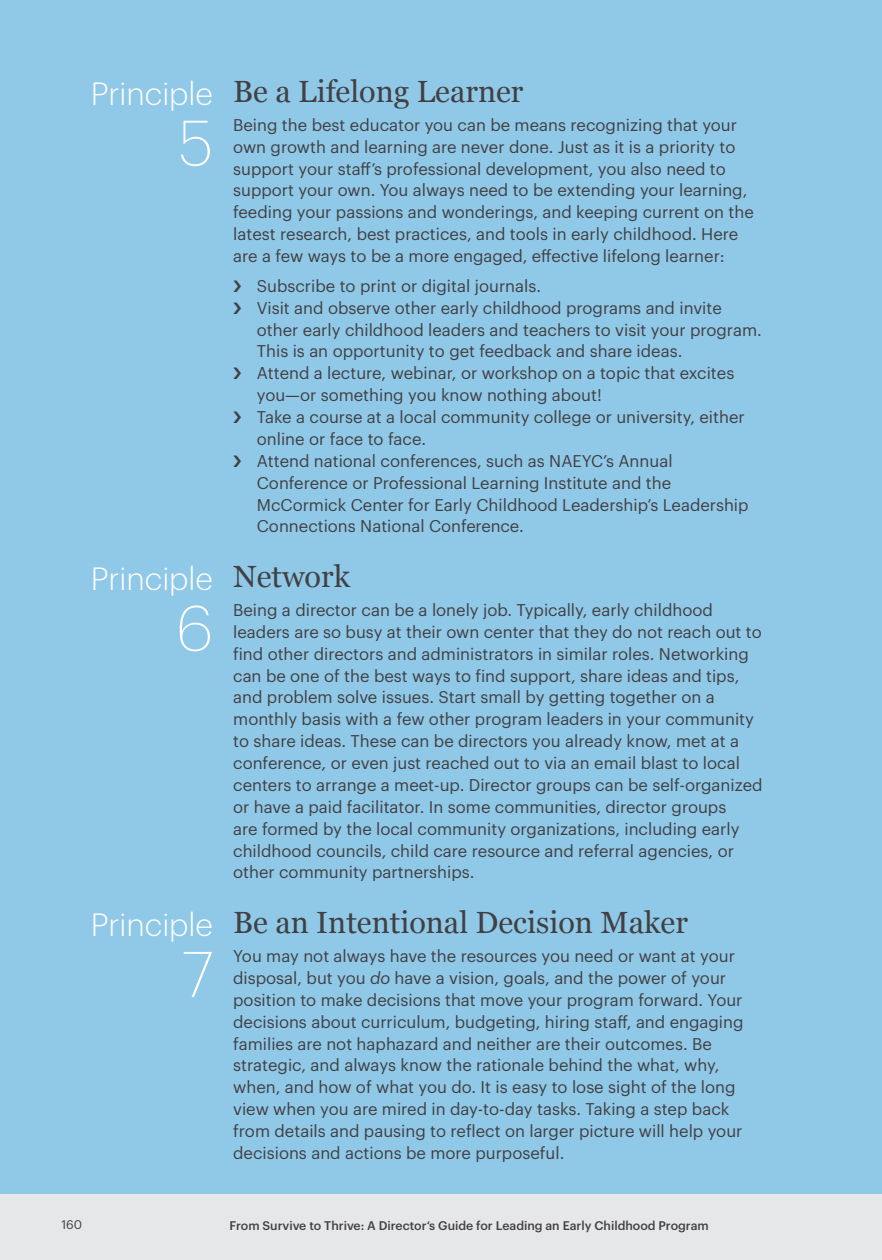
<style>
.page{position:relative;width:882px;height:1260px;background:#fff}
.page>*{position:absolute;margin:0;border:0;box-sizing:border-box;transform-origin:0 0}
.t1{font:200 63px "Graphik";color:#fff}
.t2{font:300 31.5px "Graphik";color:#fff}
.t3{font:30.62px "Georgia";color:#414042}
.t4{font:16.62px/21.9px "Graphik";color:#414042}
.t5{font:500 12.25px "Graphik";color:#414042}
.t6{font:12.25px "Graphik";color:#414042}
.s1{font-style:italic}
</style>
<div class="page">
<div style="left:0;top:1193px;width:882px;height:67px;background:#e6e7e8"></div>
<div style="left:0;top:0;width:882px;height:1193px;background:#90c8e8"></div>
<h2 class="t2" style="left:91px;top:70px;width:124px">Principle</h2>
<h1 class="t1" style="left:179px;top:98px;width:36px">5</h1>
<h3 class="t3" style="left:233px;top:69px;width:292px">Be a Lifelong Learner</h3>
<p class="t4" style="left:233px;top:112px;width:522px">Being the best educator you can be means recognizing that your own growth and learning are never done. Just as it is a priority to support your staff’s professional development, you also need to support your own. You always need to be extending your learning, feeding your passions and wonderings, and keeping current on the latest research, best practices, and tools in early childhood. Here are a few ways to be a more engaged, effective lifelong learner:</p>
<p class="t4" style="left:257px;top:273px;width:507px">Subscribe to print or digital journals.<br>Visit and observe other early childhood programs and invite other early childhood leaders and teachers to visit your program.<br>This is an opportunity to get feedback and share ideas.<br>Attend a lecture, webinar, or workshop on a topic that excites you—or something you know nothing about!<br>Take a course at a local community college or university, either online or face to face.<br>Attend national conferences, such as NAEYC’s Annual Conference or Professional Learning Institute and the McCormick Center for Early Childhood Leadership’s Leadership Connections National Conference.</p>
<h2 class="t2" style="left:91px;top:555px;width:124px">Principle</h2>
<h1 class="t1" style="left:176px;top:583px;width:39px">6</h1>
<h3 class="t3" style="left:233px;top:554px;width:118px">Network</h3>
<p class="t4" style="left:233px;top:598px;width:531px">Being a director can be a lonely job. Typically, early childhood leaders are so busy at their own center that they do not reach out to find other directors and administrators in similar roles. Networking can be one of the best ways to find support, share ideas and tips, and problem solve issues. Start small by getting together on a monthly basis with a few other program leaders in your community to share ideas. These can be directors you already know, met at a conference, or even just reached out to via an email blast to local centers to arrange a meet-up. Director groups can be self-organized or have a paid facilitator. In some communities, director groups<br>are formed by the local community organizations, including early childhood councils, child care resource and referral agencies, or other community partnerships.</p>
<h2 class="t2" style="left:91px;top:901px;width:124px">Principle</h2>
<h1 class="t1" style="left:182px;top:929px;width:32px">7</h1>
<h3 class="t3" style="left:233px;top:900px;width:456px">Be an Intentional Decision Maker</h3>
<p class="t4" style="left:233px;top:944px;width:512px">You may not always have the resources you need or want at your disposal, but you <span class="s1">do</span> have a vision, goals, and the power of your position to make decisions that move your program forward. Your decisions about curriculum, budgeting, hiring staff, and engaging families are not haphazard and neither are their outcomes. Be strategic, and always know the rationale behind the what, why, when, and how of what you do. It is easy to lose sight of the long view when you are mired in day-to-day tasks. Taking a step back from details and pausing to reflect on larger picture will help your decisions and actions be more purposeful.</p>
<p class="t6" style="left:61px;top:1215px;width:22px">160</p>
<p class="t5" style="left:230px;top:1217px;width:481px">From Survive to Thrive: A Director‘s Guide for Leading an Early Childhood Program</p>
</div>
